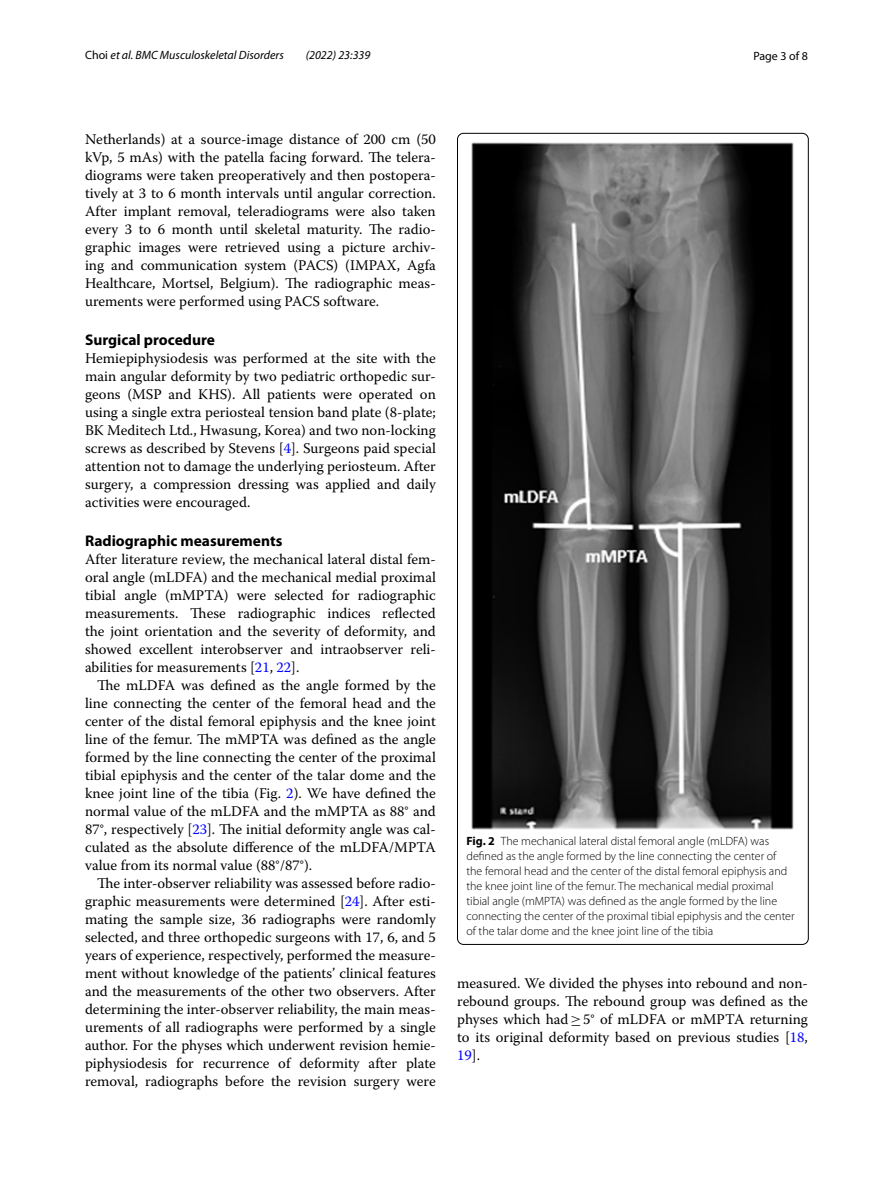
<style>
.page{position:relative;width:893px;height:1187px;background:#fff}
.page>*{position:absolute;margin:0;border:0;box-sizing:border-box;transform-origin:0 0}
.t1{font:700 15.45px "Myriad Pro";color:#000}
.t2{font:14.7px/18px "Warnock Pro";color:#000;text-align:justify}
.t3{font:300 12px/15px "Myriad Pro";color:#000}
.t4{font:italic 12px "Myriad Pro";color:#000}
.t5{font:12px "Myriad Pro";color:#000}
.s1{font-style:normal}
.s2{color:#00f}
.s3{font-weight:700}
.s4{font-family:"MTSY"}
</style>
<div class="page">
<img style="left:472px;top:142px;width:322px;height:687px">
<p class="t4" style="left:85px;top:48px;width:200px"><span class="s1">Choi</span> et al. BMC Musculoskeletal Disorders</p>
<p class="t4" style="left:306px;top:48px;width:66px">(2022) 23:339</p>
<p class="t5" style="left:753px;top:48px;width:56px">Page 3 of 8</p>
<p class="t2" style="left:85px;top:130px;width:352px">Netherlands) at a source-image distance of 200 cm (50 kVp, 5 mAs) with the patella facing forward. The telera&shy;diograms were taken preoperatively and then postopera&shy;tively at 3 to 6 month intervals until angular correction.<br>After implant removal, teleradiograms were also taken every 3 to 6 month until skeletal maturity. The radio&shy;graphic images were retrieved using a picture archiv&shy;ing and communication system (PACS) (IMPAX, Agfa Healthcare, Mortsel, Belgium). The radiographic meas&shy;urements were performed using PACS software.</p>
<p class="t1" style="left:85px;top:329px;width:131px">Surgical procedure</p>
<p class="t2" style="left:85px;top:348px;width:352px">Hemiepiphysiodesis was performed at the site with the main angular deformity by two pediatric orthopedic sur&shy;geons (MSP and KHS). All patients were operated on using a single extra periosteal tension band plate (8-plate; BK Meditech Ltd., Hwasung, Korea) and two non-locking screws as described by Stevens [<span class="s2">4</span>]. Surgeons paid special attention not to damage the underlying periosteum. After surgery, a compression dressing was applied and daily activities were encouraged.</p>
<p class="t1" style="left:85px;top:530px;width:199px">Radiographic measurements</p>
<p class="t2" style="left:85px;top:549px;width:352px">After literature review, the mechanical lateral distal fem&shy;oral angle (mLDFA) and the mechanical medial proximal tibial angle (mMPTA) were selected for radiographic measurements. These radiographic indices reflected the joint orientation and the severity of deformity, and showed excellent interobserver and intraobserver reli&shy;abilities for measurements [<span class="s2">21</span>, <span class="s2">22</span>].</p>
<p class="t2" style="left:85px;top:675px;width:352px;text-indent:12px">The mLDFA was defined as the angle formed by the line connecting the center of the femoral head and the center of the distal femoral epiphysis and the knee joint line of the femur. The mMPTA was defined as the angle formed by the line connecting the center of the proximal tibial epiphysis and the center of the talar dome and the knee joint line of the tibia (Fig. <span class="s2">2</span>). We have defined the normal value of the mLDFA and the mMPTA as 88° and 87°, respectively [<span class="s2">23</span>]. The initial deformity angle was cal&shy;culated as the absolute difference of the mLDFA/MPTA value from its normal value (88°/87°).</p>
<p class="t2" style="left:85px;top:873px;width:352px;text-indent:12px">The inter-observer reliability was assessed before radio&shy;graphic measurements were determined [<span class="s2">24</span>]. After esti&shy;mating the sample size, 36 radiographs were randomly selected, and three orthopedic surgeons with 17, 6, and 5 years of experience, respectively, performed the measure&shy;ment without knowledge of the patients’ clinical features and the measurements of the other two observers. After determining the inter-observer reliability, the main meas&shy;urements of all radiographs were performed by a single author. For the physes which underwent revision hemie&shy;piphysiodesis for recurrence of deformity after plate removal, radiographs before the revision surgery were</p>
<p class="t3" style="left:466px;top:833px;width:330px"><span class="s3">Fig. 2</span> The mechanical lateral distal femoral angle (mLDFA) was defined as the angle formed by the line connecting the center of the femoral head and the center of the distal femoral epiphysis and the knee joint line of the femur. The mechanical medial proximal tibial angle (mMPTA) was defined as the angle formed by the line connecting the center of the proximal tibial epiphysis and the center of the talar dome and the knee joint line of the tibia</p>
<p class="t2" style="left:457px;top:974px;width:352px">measured. We divided the physes into rebound and non&shy;rebound groups. The rebound group was defined as the physes which had<span class="s4">≥</span>5° of mLDFA or mMPTA returning to its original deformity based on previous studies [<span class="s2">18</span>, <span class="s2">19</span>].</p>
</div>
